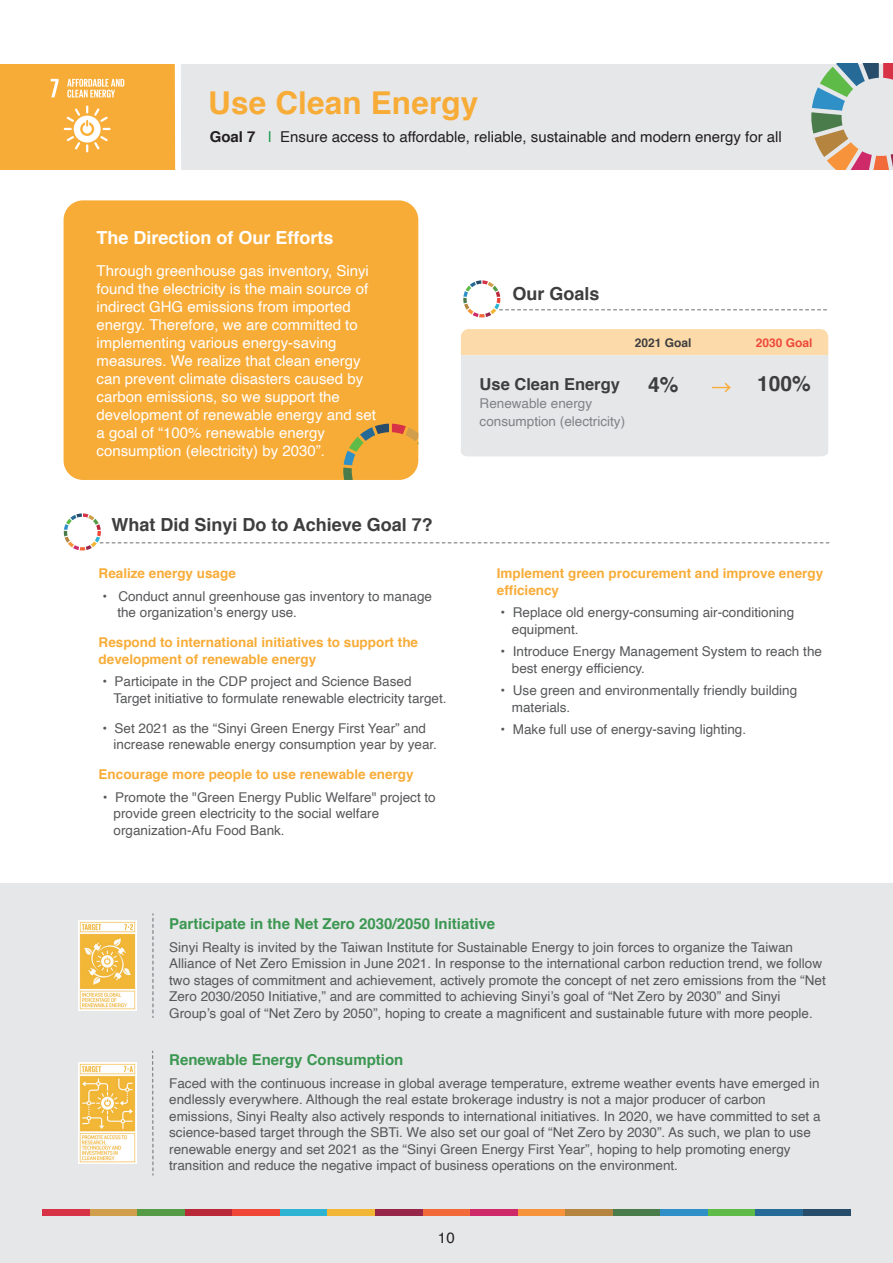
<style>
.page{position:relative;width:893px;height:1263px;background:#fff}
.page>*{position:absolute;margin:0;border:0;box-sizing:border-box;transform-origin:0 0}
.t1{font:700 31.5px "Helvetica";letter-spacing:.005em;color:#f8ac38}
.t2{font:700 21px "Helvetica";color:#3e3e3f}
.t3{font:700 18px "Helvetica";color:#3e3e3f}
.t4{font:700 18px "Helvetica";color:#fff}
.t5{font:700 16.5px "Helvetica";color:#3e3e3f}
.t6{font:15px/18px "Helvetica";color:#fff}
.t7{font:15px "Helvetica";color:#231f20}
.t8{font:700 15px "Helvetica";color:#3b9751}
.t9{font:13.5px/16.5px "Helvetica";color:#57585a}
.t10{font:700 13.5px/16.5px "Helvetica";color:#f8ac38}
.t11{font:13.5px/18px "Helvetica";color:#808285}
.t12{font:700 12px "Helvetica";color:#3e3e3f}
.t13{font:700 12px "Helvetica";color:#ed4939}
.s1{font-weight:700}
.s2{color:#0d9344}
</style>
<div class="page">
<div style="left:0;top:64px;width:893px;height:106px;background:#e6e7e9"></div>
<div style="left:0;top:64px;width:175px;height:106px;background:#f8ac38"></div>
<svg style="left:64px;top:513px;width:765px;height:37px"></svg>
<div style="left:64px;top:200px;width:354px;height:280px;background:#f8ac38;border-radius:19px"></div>
<svg style="left:343px;top:424px;width:75px;height:56px"></svg>
<div style="left:175px;top:64px;width:6px;height:106px;background:#fff"></div>
<svg style="left:811px;top:64px;width:82px;height:106px"></svg>
<svg style="left:461px;top:329px;width:367px;height:127px;background:#eae4db"></svg>
<svg style="left:463px;top:280px;width:364px;height:37px"></svg>
<div style="left:0;top:883px;width:893px;height:380px;background:#e6e7e9"></div>
<svg style="left:152px;top:1051px;width:2px;height:124px"></svg>
<svg style="left:153px;top:914px;width:1px;height:103px"></svg>
<img style="left:78px;top:920px;width:59px;height:91px">
<img style="left:78px;top:1063px;width:59px;height:100px">
<svg style="left:51px;top:79px;width:8px;height:18px"></svg>
<svg style="left:64px;top:106px;width:47px;height:46px"></svg>
<svg style="left:67px;top:79px;width:57px;height:19px"></svg>
<div style="left:42px;top:1210px;width:48px;height:6px;background:#d83247"></div>
<div style="left:90px;top:1210px;width:47px;height:6px;background:#d19e4b"></div>
<div style="left:137px;top:1210px;width:48px;height:6px;background:#559b46"></div>
<div style="left:185px;top:1210px;width:47px;height:6px;background:#b92838"></div>
<div style="left:232px;top:1210px;width:48px;height:6px;background:#ef4637"></div>
<div style="left:280px;top:1210px;width:48px;height:6px;background:#2eb4d2"></div>
<div style="left:328px;top:1210px;width:47px;height:6px;background:#f1b636"></div>
<div style="left:375px;top:1210px;width:48px;height:6px;background:#97274a"></div>
<div style="left:423px;top:1210px;width:47px;height:6px;background:#f26a39"></div>
<div style="left:470px;top:1210px;width:48px;height:6px;background:#ce2a6a"></div>
<div style="left:518px;top:1210px;width:47px;height:6px;background:#f7943b"></div>
<div style="left:565px;top:1210px;width:48px;height:6px;background:#b58540"></div>
<div style="left:613px;top:1210px;width:47px;height:6px;background:#4a7c4b"></div>
<div style="left:660px;top:1210px;width:48px;height:6px;background:#2e90c7"></div>
<div style="left:708px;top:1210px;width:48px;height:6px;background:#5fbb47"></div>
<div style="left:756px;top:1210px;width:47px;height:6px;background:#266b97"></div>
<div style="left:803px;top:1210px;width:48px;height:6px;background:#274d6a"></div>
<h1 class="t1" style="left:208px;top:77px;width:272px">Use Clean Energy</h1>
<p class="t7" style="left:210px;top:125px;width:574px"><span class="s1">Goal 7</span> <span class="s2">|</span> Ensure access to affordable, reliable, sustainable and modern energy for all</p>
<h3 class="t4" style="left:97px;top:223px;width:239px">The Direction of Our Efforts</h3>
<p class="t6" style="left:97px;top:262px;width:281px">Through greenhouse gas inventory, Sinyi found the electricity is the main source of indirect GHG emissions from imported energy. Therefore, we are committed to implementing various energy-saving measures. We realize that clean energy can prevent climate disasters caused by carbon emissions, so we support the development of renewable energy and set a goal of “100% renewable energy consumption (electricity) by 2030”.</p>
<h3 class="t3" style="left:111px;top:510px;width:323px">What Did Sinyi Do to Achieve Goal 7?</h3>
<p class="t10" style="left:99px;top:565px;width:139px">Realize energy usage</p>
<p class="t9" style="left:117px;top:588px;width:316px;text-indent:-15px">• Conduct annul greenhouse gas inventory to manage the organization's energy use.</p>
<p class="t10" style="left:99px;top:634px;width:321px">Respond to international initiatives to support the development of renewable energy</p>
<p class="t9" style="left:113px;top:674px;width:335px;text-indent:-11px">• Participate in the CDP project and Science Based<br>Target initiative to formulate renewable electricity target.</p>
<p class="t9" style="left:114px;top:720px;width:325px;text-indent:-11px">• Set 2021 as the “Sinyi Green Energy First Year” and increase renewable energy consumption year by year.</p>
<p class="t10" style="left:99px;top:766px;width:317px">Encourage more people to use renewable energy</p>
<p class="t9" style="left:114px;top:789px;width:324px;text-indent:-11px">• Promote the "Green Energy Public Welfare" project to provide green electricity to the social welfare organization-Afu Food Bank.</p>
<h3 class="t3" style="left:512px;top:279px;width:89px">Our Goals</h3>
<p class="t12" style="left:635px;top:333px;width:58px">2021 Goal</p>
<p class="t13" style="left:756px;top:333px;width:58px">2030 Goal</p>
<p class="t5" style="left:480px;top:371px;width:142px">Use Clean Energy</p>
<p class="t11" style="left:480px;top:395px;width:147px">Renewable energy consumption (electricity)</p>
<h2 class="t2" style="left:648px;top:368px;width:32px">4%</h2>
<h2 class="t2" style="left:757px;top:367px;width:55px">100%</h2>
<p class="t10" style="left:497px;top:565px;width:328px">Implement green procurement and improve energy efficiency</p>
<p class="t9" style="left:512px;top:605px;width:284px;text-indent:-11px">• Replace old energy-consuming air-conditioning equipment.</p>
<p class="t9" style="left:512px;top:644px;width:312px;text-indent:-11px">• Introduce Energy Management System to reach the best energy efficiency.</p>
<p class="t9" style="left:512px;top:683px;width:287px;text-indent:-11px">• Use green and environmentally friendly building materials.</p>
<p class="t9" style="left:501px;top:722px;width:247px">• Make full use of energy-saving lighting.</p>
<p class="t8" style="left:169px;top:912px;width:327px">Participate in the Net Zero 2030/2050 Initiative</p>
<p class="t9" style="left:169px;top:939px;width:658px">Sinyi Realty is invited by the Taiwan Institute for Sustainable Energy to join forces to organize the Taiwan Alliance of Net Zero Emission in June 2021. In response to the international carbon reduction trend, we follow two stages of commitment and achievement, actively promote the concept of net zero emissions from the “Net Zero 2030/2050 Initiative,” and are committed to achieving Sinyi’s goal of “Net Zero by 2030” and Sinyi Group’s goal of “Net Zero by 2050”, hoping to create a magnificent and sustainable future with more people.</p>
<p class="t8" style="left:169px;top:1048px;width:236px">Renewable Energy Consumption</p>
<p class="t9" style="left:169px;top:1075px;width:653px">Faced with the continuous increase in global average temperature, extreme weather events have emerged in endlessly everywhere. Although the real estate brokerage industry is not a major producer of carbon emissions, Sinyi Realty also actively responds to international initiatives. In 2020, we have committed to set a science-based target through the SBTi. We also set our goal of “Net Zero by 2030”. As such, we plan to use renewable energy and set 2021 as the “Sinyi Green Energy First Year”, hoping to help promoting energy transition and reduce the negative impact of business operations on the environment.</p>
<p class="t7" style="left:438px;top:1226px;width:19px">10</p>
</div>
